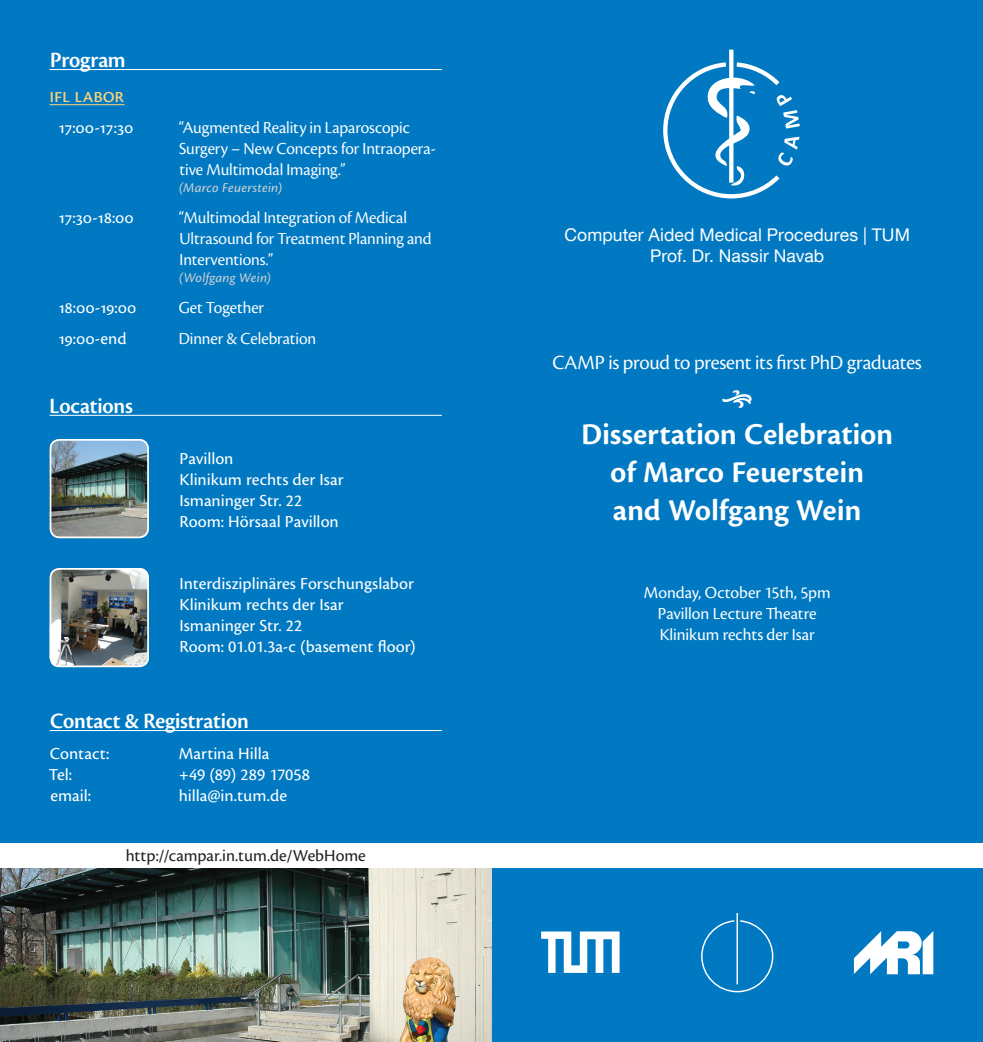
<style>
.page{position:relative;width:983px;height:1042px;background:#fff}
.page>*{position:absolute;margin:0;border:0;box-sizing:border-box;transform-origin:0 0}
.t1{font:31.5px/37.8px "Cronos Pro Semibold Capt";letter-spacing:-.005em;color:#fff;text-align:center}
.t2{font:22.75px "Cronos Pro Semibold Disp";letter-spacing:-.005em;color:#fff}
.t3{font:21px "Cronos Pro Disp";letter-spacing:-.01em;color:#fff}
.t4{font:21px "Cronos Pro";letter-spacing:-.005em;color:#fed378}
.t5{font:17.5px/21px "Cronos Pro Capt";color:#fff}
.t6{font:17.5px/21px "Cronos Pro Disp";color:#fff}
.t7{font:17.5px/21px "Cronos Pro Subh";color:#fff;text-align:center}
.t8{font:17.5px/21px "TUM Neue Helvetica";letter-spacing:.005em;color:#fff;text-align:center}
.t9{font:17.5px "Cronos Pro";color:#231f20}
.t10{font:14px "Cronos Pro Capt It";letter-spacing:.015em;color:#d1d2d4}
</style>
<div class="page">
<div style="left:0;top:0;width:982px;height:1042px;background:#0079c2"></div>
<div style="left:0;top:843px;width:982px;height:25px;background:#fff"></div>
<svg style="left:663px;top:50px;width:136px;height:148px"></svg>
<svg style="left:541px;top:931px;width:78px;height:42px"></svg>
<svg style="left:701px;top:913px;width:72px;height:79px"></svg>
<svg style="left:853px;top:931px;width:80px;height:43px"></svg>
<img style="left:50px;top:439px;width:99px;height:99px">
<div style="left:50px;top:439px;width:99px;height:99px;border:2px solid #fff;border-radius:9px"></div>
<img style="left:50px;top:568px;width:99px;height:98px">
<div style="left:50px;top:568px;width:99px;height:99px;border:2px solid #fff;border-radius:9px"></div>
<img style="left:0;top:868px;width:491px;height:174px">
<hr style="left:50px;top:69px;width:391px;height:1px;background:#fff">
<hr style="left:50px;top:104px;width:75px;height:1px;background:#fed378">
<hr style="left:50px;top:415px;width:391px;height:1px;background:#fff">
<hr style="left:50px;top:730px;width:391px;height:1px;background:#fff">
<h2 class="t2" style="left:50px;top:47px;width:77px">Program</h2>
<p class="t4" style="left:49px;top:84px;width:76px">IFL Labor</p>
<p class="t5" style="left:59px;top:118px;width:76px">17:00-17:30</p>
<p class="t6" style="left:179px;top:117px;width:258px">“Augmented Reality in Laparoscopic<br>Surgery – New Concepts for Intraopera&shy;tive Multimodal Imaging.”</p>
<p class="t10" style="left:179px;top:180px;width:104px">(Marco Feuerstein)</p>
<p class="t5" style="left:59px;top:207px;width:77px">17:30-18:00</p>
<p class="t6" style="left:179px;top:207px;width:254px">“Multimodal Integration of Medical<br>Ultrasound for Treatment Planning and<br>Interventions.”</p>
<p class="t10" style="left:179px;top:270px;width:93px">(Wolfgang Wein)</p>
<p class="t5" style="left:59px;top:297px;width:79px">18:00-19:00</p>
<p class="t6" style="left:179px;top:297px;width:87px">Get Together</p>
<p class="t5" style="left:59px;top:328px;width:69px">19:00-end</p>
<p class="t6" style="left:179px;top:328px;width:139px">Dinner &amp; Celebration</p>
<h2 class="t2" style="left:50px;top:393px;width:85px">Locations</h2>
<p class="t5" style="left:179px;top:448px;width:166px">Pavillon<br>Klinikum rechts der Isar<br>Ismaninger Str. 22<br>Room: Hörsaal Pavillon</p>
<p class="t5" style="left:179px;top:573px;width:238px">Interdisziplinäres Forschungslabor<br>Klinikum rechts der Isar<br>Ismaninger Str. 22<br>Room: 01.01.3a-c (basement floor)</p>
<h2 class="t2" style="left:50px;top:708px;width:200px">Contact &amp; Registration</h2>
<p class="t5" style="left:50px;top:743px;width:61px">Contact:</p>
<p class="t5" style="left:179px;top:743px;width:92px">Martina Hilla</p>
<p class="t5" style="left:49px;top:764px;width:25px">Tel:</p>
<p class="t5" style="left:179px;top:764px;width:133px">+49 (89) 289 17058</p>
<p class="t5" style="left:50px;top:785px;width:42px">email:</p>
<p class="t5" style="left:179px;top:785px;width:110px">hilla@in.tum.de</p>
<p class="t9" style="left:126px;top:845px;width:241px">http://campar.in.tum.de/WebHome</p>
<p class="t8" style="left:564px;top:224px;width:347px">Computer Aided Medical Procedures | TUM<br>Prof. Dr. Nassir Navab</p>
<p class="t3" style="left:552px;top:350px;width:371px">CAMP is proud to present its first PhD graduates</p>
<h1 class="t1" style="left:581px;top:378px;width:314px">•<br>Dissertation Celebration of Marco Feuerstein<br>and Wolfgang Wein</h1>
<p class="t7" style="left:643px;top:582px;width:188px">Monday, October 15th, 5pm<br>Pavillon Lecture Theatre<br>Klinikum rechts der Isar</p>
</div>
